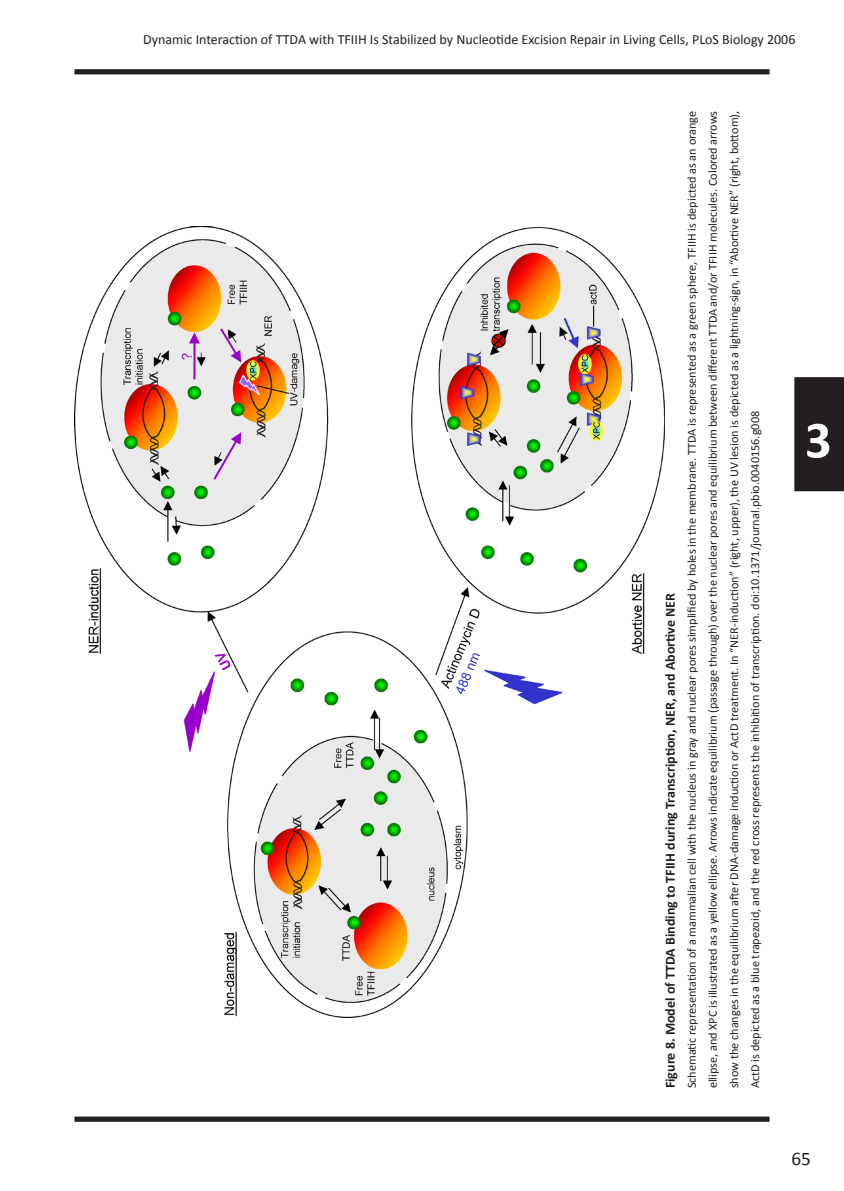
<style>
.page{position:relative;width:844px;height:1191px;background:#fff}
.page>*{position:absolute;margin:0;border:0;box-sizing:border-box;transform-origin:0 0}
.t1{font:700 52.5px "Calibri";color:#fff}
.t2{font:19.25px "Calibri";color:#231f20}
.t3{font:14px "Calibri";color:#231f20}
.No_Spacing{font:700 14px "Calibri";color:#231f20}
.No_Spacing-2{font:12.25px/21px "Calibri";color:#231f20;text-align:justify}
</style>
<div class="page">
<div style="left:794px;top:377px;width:49px;height:114px;background:#231f20"></div>
<img style="left:74px;top:227px;width:590px;height:791px">
<div style="left:74px;top:69px;width:695px;height:5px;background:#231f20"></div>
<div style="left:74px;top:1116px;width:695px;height:5px;background:#231f20"></div>
<p class="t3" style="left:143px;top:30px;width:653px">Dynamic Interaction of TTDA with TFIIH Is Stabilized by Nucleotide Excision Repair in Living Cells, PLoS Biology 2006</p>
<p class="No_Spacing" style="left:661px;top:1088px;width:497px;rotate:-90deg">Figure 8. Model of TTDA Binding to TFIIH during Transcription, NER, and Abortive NER</p>
<p class="No_Spacing-2" style="left:681px;top:1088px;width:979px;rotate:-90deg">Schematic representation of a mammalian cell with the nucleus in gray and nuclear pores simplified by holes in the membrane. TTDA is represented as a green sphere, TFIIH is depicted as an orange ellipse, and XPC is illustrated as a yellow ellipse. Arrows indicate equilibrium (passage through) over the nuclear pores and equilibrium between different TTDA and/or TFIIH molecules. Colored arrows show the changes in the equilibrium after DNA-damage induction or ActD treatment. In “NER-induction” (right, upper), the UV lesion is depicted as a lightning-sign, in “Abortive NER” (right, bottom), ActD is depicted as a blue trapezoid, and the red cross represents the inhibition of transcription. doi:10.1371/journal.pbio.0040156.g008</p>
<h1 class="t1" style="left:804px;top:406px;width:28px">3</h1>
<h2 class="t2" style="left:791px;top:1146px;width:21px">65</h2>
</div>
